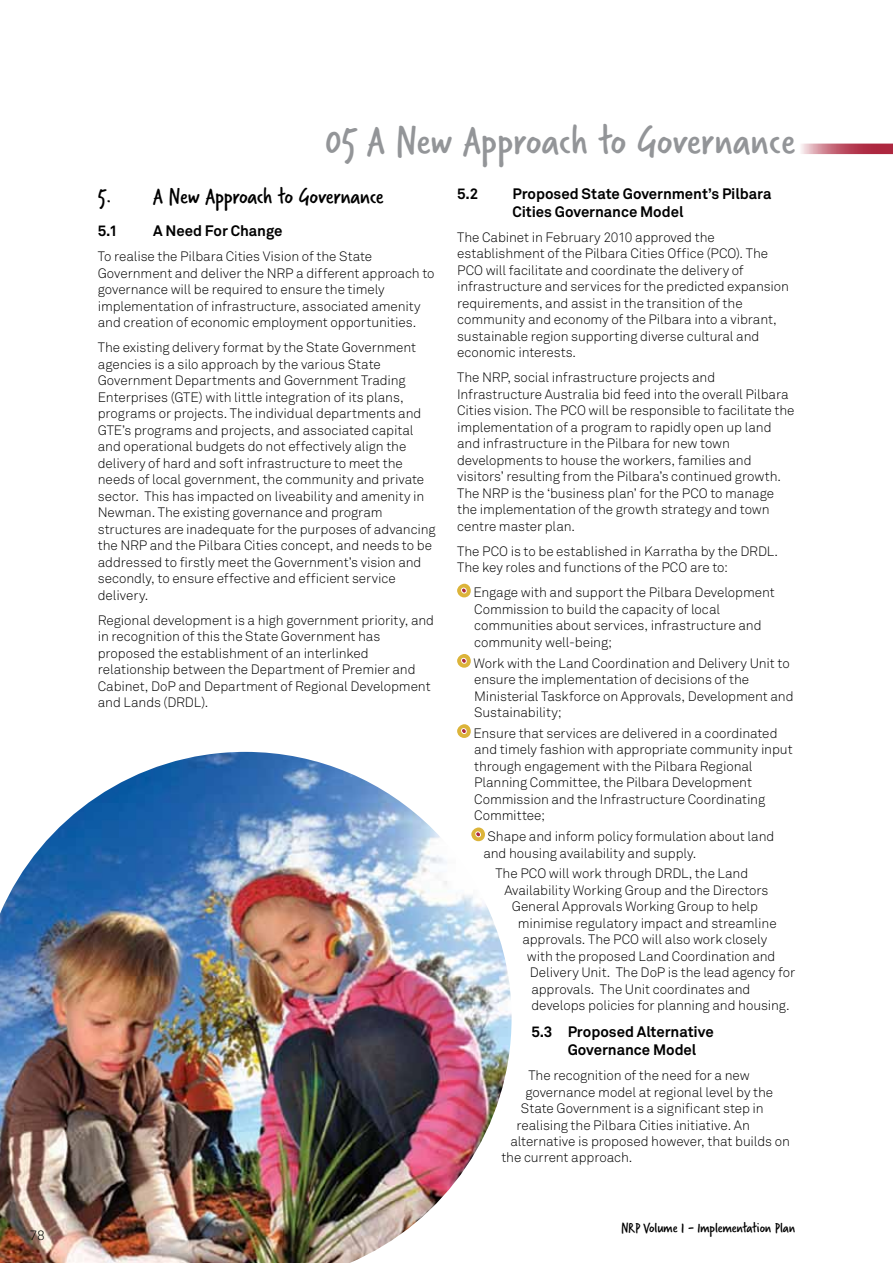
<style>
.page{position:relative;width:893px;height:1263px;background:#fff}
.page>*{position:absolute;margin:0;border:0;box-sizing:border-box;transform-origin:0 0}
.t1{font:43.5px "Verveine Corp";color:#939598}
.t2{font:24px "Verveine Corp";letter-spacing:-.015em;color:#000}
.t3{font:700 15px/18px "Akkurat Std";letter-spacing:-.005em;color:#000}
.t4{font:15px "Verveine Corp";letter-spacing:-.01em;color:#000}
.t5{font:300 13.5px/16.5px "Akkurat Std";letter-spacing:-.005em;color:#000}
</style>
<div class="page">
<svg style="left:801px;top:144px;width:92px;height:10px"></svg>
<img style="left:0;top:752px;width:512px;height:511px">
<div style="left:457px;top:584px;width:14px;height:13px;background:#dcb43a;border-radius:50%"></div>
<svg style="left:461px;top:587px;width:6px;height:7px"></svg>
<div style="left:457px;top:654px;width:14px;height:14px;background:#dcb43a;border-radius:50%"></div>
<svg style="left:461px;top:657px;width:6px;height:7px"></svg>
<div style="left:457px;top:724px;width:14px;height:14px;background:#dcb43a;border-radius:50%"></div>
<svg style="left:461px;top:728px;width:6px;height:6px"></svg>
<div style="left:471px;top:827px;width:14px;height:14px;background:#dcb43a;border-radius:50%"></div>
<svg style="left:475px;top:831px;width:6px;height:6px"></svg>
<p class="t5" style="left:30px;top:1227px;width:16px">78</p>
<h1 class="t1" style="left:326px;top:111px;width:471px">05 A New Approach to Governance</h1>
<h2 class="t2" style="left:98px;top:180px;width:287px">5. A New Approach to Governance</h2>
<p class="t3" style="left:98px;top:222px;width:21px">5.1</p>
<p class="t3" style="left:153px;top:222px;width:131px">A Need For Change</p>
<p class="t5" style="left:98px;top:249px;width:338px">To realise the Pilbara Cities Vision of the State Government and deliver the NRP a different approach to governance will be required to ensure the timely implementation of infrastructure, associated amenity and creation of economic employment opportunities.</p>
<p class="t5" style="left:98px;top:340px;width:339px">The existing delivery format by the State Government agencies is a silo approach by the various State Government Departments and Government Trading Enterprises (GTE) with little integration of its plans, programs or projects. The individual departments and GTE’s programs and projects, and associated capital and operational budgets do not effectively align the delivery of hard and soft infrastructure to meet the needs of local government, the community and private sector. This has impacted on liveability and amenity in Newman. The existing governance and program structures are inadequate for the purposes of advancing the NRP and the Pilbara Cities concept, and needs to be addressed to firstly meet the Government’s vision and secondly, to ensure effective and efficient service delivery.</p>
<p class="t5" style="left:98px;top:612px;width:338px">Regional development is a high government priority, and in recognition of this the State Government has proposed the establishment of an interlinked relationship between the Department of Premier and Cabinet, DoP and Department of Regional Development and Lands (DRDL).</p>
<p class="t3" style="left:457px;top:185px;width:23px">5.2</p>
<p class="t3" style="left:512px;top:185px;width:261px">Proposed State Government’s Pilbara<br>Cities Governance Model</p>
<p class="t5" style="left:457px;top:229px;width:333px">The Cabinet in February 2010 approved the establishment of the Pilbara Cities Office (PCO). The PCO will facilitate and coordinate the delivery of infrastructure and services for the predicted expansion requirements, and assist in the transition of the community and economy of the Pilbara into a vibrant, sustainable region supporting diverse cultural and economic interests.</p>
<p class="t5" style="left:457px;top:370px;width:339px">The NRP, social infrastructure projects and Infrastructure Australia bid feed into the overall Pilbara Cities vision. The PCO will be responsible to facilitate the implementation of a program to rapidly open up land and infrastructure in the Pilbara for new town developments to house the workers, families and visitors’ resulting from the Pilbara’s continued growth.<br>The NRP is the ‘business plan’ for the PCO to manage the implementation of the growth strategy and town centre master plan.</p>
<p class="t5" style="left:457px;top:543px;width:322px">The PCO is to be established in Karratha by the DRDL.<br>The key roles and functions of the PCO are to:</p>
<p class="t5" style="left:473px;top:585px;width:303px">Engage with and support the Pilbara Development Commission to build the capacity of local communities about services, infrastructure and community well-being;</p>
<p class="t5" style="left:473px;top:655px;width:322px">Work with the Land Coordination and Delivery Unit to ensure the implementation of decisions of the Ministerial Taskforce on Approvals, Development and Sustainability;</p>
<p class="t5" style="left:473px;top:725px;width:321px">Ensure that services are delivered in a coordinated and timely fashion with appropriate community input through engagement with the Pilbara Regional Planning Committee, the Pilbara Development Commission and the Infrastructure Coordinating Committee;</p>
<p class="t5" style="left:483px;top:828px;width:293px;text-indent:4px">Shape and inform policy formulation about land and housing availability and supply.</p>
<p class="t5" style="left:495px;top:866px;width:254px">The PCO will work through DRDL, the Land</p>
<p class="t5" style="left:504px;top:882px;width:266px">Availability Working Group and the Directors</p>
<p class="t5" style="left:512px;top:899px;width:248px">General Approvals Working Group to help</p>
<p class="t5" style="left:518px;top:915px;width:260px">minimise regulatory impact and streamline</p>
<p class="t5" style="left:522px;top:932px;width:246px">approvals. The PCO will also work closely</p>
<p class="t5" style="left:527px;top:948px;width:250px">with the proposed Land Coordination and</p>
<p class="t5" style="left:530px;top:965px;width:267px">Delivery Unit. The DoP is the lead agency for</p>
<p class="t5" style="left:531px;top:981px;width:221px">approvals. The Unit coordinates and</p>
<p class="t5" style="left:531px;top:998px;width:260px">develops policies for planning and housing.</p>
<p class="t3" style="left:568px;top:1023px;width:148px;text-indent:-36px">5.3 Proposed Alternative<br>Governance Model</p>
<p class="t5" style="left:528px;top:1067px;width:223px">The recognition of the need for a new</p>
<p class="t5" style="left:525px;top:1084px;width:249px">governance model at regional level by the</p>
<p class="t5" style="left:521px;top:1100px;width:244px">State Government is a significant step in</p>
<p class="t5" style="left:516px;top:1117px;width:235px">realising the Pilbara Cities initiative. An</p>
<p class="t5" style="left:510px;top:1133px;width:281px">alternative is proposed however, that builds on</p>
<p class="t5" style="left:501px;top:1150px;width:133px">the current approach.</p>
<p class="t4" style="left:621px;top:1217px;width:176px">NRP Volume 1 - Implementation Plan</p>
</div>
